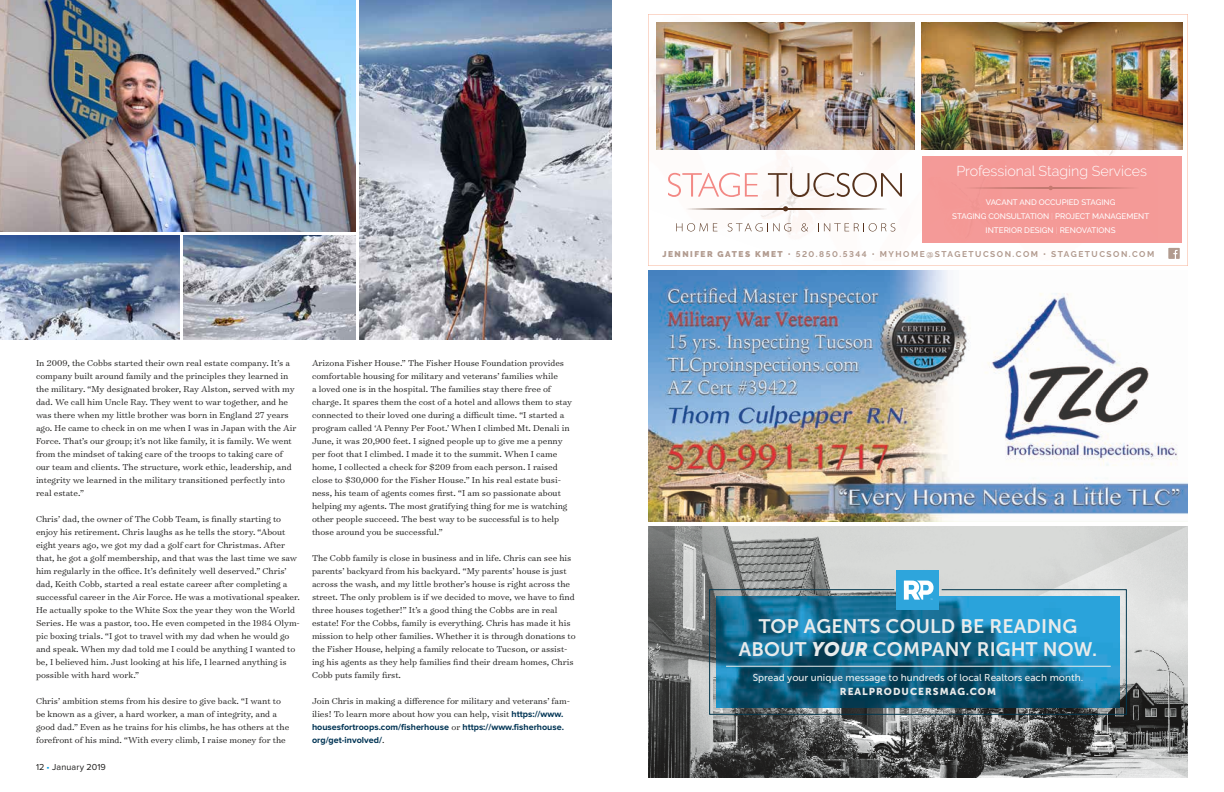
<style>
.page{position:relative;width:1224px;height:792px;background:#fff}
.page>*{position:absolute;margin:0;border:0;box-sizing:border-box;transform-origin:0 0}
.t1{font:19.5px/23.4px "Museo Sans 700";letter-spacing:.01em;color:#e9ebeb;text-align:center}
.t2{font:300 14.3px "Raleway";color:#fff}
.t3{font:10px "Museo Sans 500";color:#e9ebeb}
.t4{font:10px "Museo Sans 900";letter-spacing:.1em;color:#e9ebeb}
.t5{font:300 9.8px/13px "Surveyor Text";color:#1c1b1a}
.t6{font:700 9px/13px "Proxima Nova";color:#003454}
.t7{font:9px "Proxima Nova";letter-spacing:.01em;color:#1c1b1a}
.t8{font:700 8.4px "Raleway";letter-spacing:.18em;color:#60321a}
.t9{font:500 8px/14px "Raleway";color:#fff;text-align:center}
.s1{color:#0098dd}
.s2{font-family:"Proxima Nova";font-weight:700;font-size:9px;color:#003454}
.s3{font-family:"Surveyor Text";font-weight:300;font-size:9.8px;color:#1c1b1a}
.s4{color:rgb(255 255 255/.3)}
.s5{font-weight:900}
.s6{font-family:"Museo Sans 900";font-style:italic}
</style>
<div class="page">
<img style="left:0;top:0;width:355px;height:231px">
<img style="left:0;top:235px;width:179px;height:104px">
<img style="left:183px;top:235px;width:172px;height:104px">
<img style="left:359px;top:0;width:253px;height:339px">
<img style="left:648px;top:270px;width:540px;height:252px">
<svg style="left:648px;top:14px;width:540px;height:252px"></svg>
<div style="left:922px;top:156px;width:260px;height:86px;background:#f49a97"></div>
<svg style="left:668px;top:173px;width:90px;height:24px"></svg>
<svg style="left:768px;top:173px;width:134px;height:24px"></svg>
<svg style="left:676px;top:223px;width:41px;height:8px"></svg>
<svg style="left:728px;top:223px;width:63px;height:8px"></svg>
<svg style="left:801px;top:223px;width:7px;height:8px"></svg>
<svg style="left:818px;top:223px;width:77px;height:8px"></svg>
<svg style="left:783px;top:206px;width:5px;height:5px"></svg>
<svg style="left:685px;top:208px;width:201px;height:2px"></svg>
<img style="left:922px;top:22px;width:260px;height:127px">
<img style="left:656px;top:22px;width:258px;height:127px">
<svg style="left:1169px;top:248px;width:11px;height:11px"></svg>
<svg style="left:974px;top:187px;width:156px;height:2px"></svg>
<svg style="left:1048px;top:186px;width:5px;height:4px"></svg>
<svg style="left:648px;top:526px;width:540px;height:252px;background:#929393"></svg>
<svg style="left:709px;top:589px;width:418px;height:126px;background:#257395"></svg>
<div style="left:897px;top:570px;width:42px;height:39px;background:#2ea5dc"></div>
<svg style="left:904px;top:581px;width:30px;height:19px"></svg>
<hr style="left:726px;top:666px;width:385px;height:1px;background:#ebeceb">
<p class="t5" style="left:36px;top:356px;width:262px">In 2009, the Cobbs started their own real estate company. It’s a company built around family and the principles they learned in the military. “My designated broker, Ray Alston, served with my dad. We call him Uncle Ray. They went to war together, and he was there when my little brother was born in England 27 years ago. He came to check in on me when I was in Japan with the Air Force. That’s our group; it’s not like family, it is family. We went from the mindset of taking care of the troops to taking care of our team and clients. The structure, work ethic, leadership, and integrity we learned in the military transitioned perfectly into real estate.”</p>
<p class="t5" style="left:36px;top:512px;width:266px">Chris’ dad, the owner of The Cobb Team, is finally starting to enjoy his retirement. Chris laughs as he tells the story. “About eight years ago, we got my dad a golf cart for Christmas. After that, he got a golf membership, and that was the last time we saw him regularly in the office. It’s definitely well deserved.” Chris’ dad, Keith Cobb, started a real estate career after completing a successful career in the Air Force. He was a motivational speaker.<br>He actually spoke to the White Sox the year they won the World Series. He was a pastor, too. He even competed in the 1984 Olym&shy;pic boxing trials. “I got to travel with my dad when he would go and speak. When my dad told me I could be anything I wanted to be, I believed him. Just looking at his life, I learned anything is possible with hard work.”</p>
<p class="t5" style="left:36px;top:694px;width:255px">Chris’ ambition stems from his desire to give back. “I want to be known as a giver, a hard worker, a man of integrity, and a good dad.” Even as he trains for his climbs, he has others at the forefront of his mind. “With every climb, I raise money for the</p>
<p class="t7" style="left:36px;top:762px;width:71px">12 <span class="s1">•</span> January 2019</p>
<p class="t5" style="left:312px;top:356px;width:262px">Arizona Fisher House.” The Fisher House Foundation provides comfortable housing for military and veterans’ families while<br>a loved one is in the hospital. The families stay there free of charge. It spares them the cost of a hotel and allows them to stay connected to their loved one during a difficult time. “I started a program called ‘A Penny Per Foot.’ When I climbed Mt. Denali in June, it was 20,900 feet. I signed people up to give me a penny per foot that I climbed. I made it to the summit. When I came home, I collected a check for $209 from each person. I raised close to $30,000 for the Fisher House.” In his real estate busi&shy;ness, his team of agents comes first. “I am so passionate about helping my agents. The most gratifying thing for me is watching other people succeed. The best way to be successful is to help those around you be successful.”</p>
<p class="t5" style="left:312px;top:551px;width:265px">The Cobb family is close in business and in life. Chris can see his parents’ backyard from his backyard. “My parents’ house is just across the wash, and my little brother’s house is right across the street. The only problem is if we decided to move, we have to find three houses together!” It’s a good thing the Cobbs are in real estate! For the Cobbs, family is everything. Chris has made it his mission to help other families. Whether it is through donations to the Fisher House, helping a family relocate to Tucson, or assist&shy;ing his agents as they help families find their dream homes, Chris Cobb puts family first.</p>
<p class="t5" style="left:312px;top:694px;width:260px">Join Chris in making a difference for military and veterans’ fam&shy;ilies! To learn more about how you can help, visit <span class="s2">https://www.</span></p>
<p class="t6" style="left:312px;top:721px;width:254px">housesfortroops.com/fisherhouse <span class="s3">or</span> https://www.fisherhouse. org/get-involved/<span class="s3">.</span></p>
<h2 class="t2" style="left:956px;top:163px;width:192px">Professional Staging Services</h2>
<p class="t9" style="left:952px;top:196px;width:199px">VACANT AND OCCUPIED STAGING<br>STAGING CONSULTATION <span class="s4">|</span> PROJECT MANAGEMENT<br>INTERIOR DESIGN <span class="s4">|</span> RENOVATIONS</p>
<p class="t8" style="left:662px;top:249px;width:493px"><span class="s5">JENNIFER GATES KMET</span> • 520.850.5344 • MYHOME@STAGETUCSON.COM • STAGETUCSON.COM</p>
<h1 class="t1" style="left:739px;top:614px;width:360px">TOP AGENTS COULD BE READING<br>ABOUT <span class="s6">YOUR</span> COMPANY RIGHT NOW.</h1>
<p class="t3" style="left:753px;top:672px;width:332px">Spread your unique message to hundreds of local Realtors each month.</p>
<p class="t4" style="left:840px;top:686px;width:158px">REALPRODUCERSMAG.COM</p>
</div>
